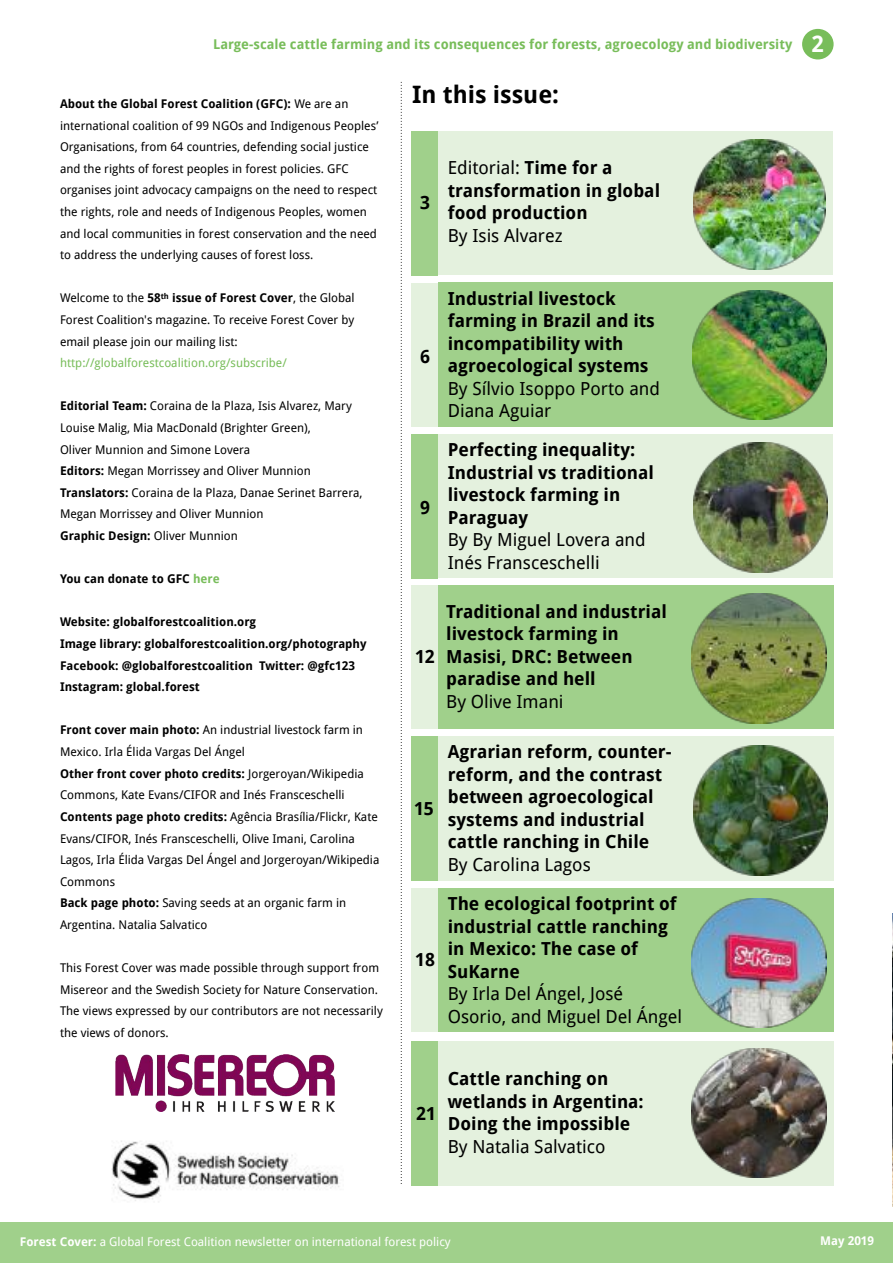
<style>
.page{position:relative;width:893px;height:1263px;background:#fff}
.page>*{position:absolute;margin:0;border:0;box-sizing:border-box;transform-origin:0 0}
.t1{font:700 24px "Droid Sans";color:#000}
.t2{font:700 18px/22.5px "Droid Sans";color:#000}
.t3{font:18px/22.5px "Droid Sans";color:#000}
.t4{font:700 13.5px "Droid Sans";color:#78bd5a}
.t5{font:12px/21.6px "Droid Sans";color:#000}
.t6{font:700 12px/21.6px "Droid Sans";color:#000}
.t7{font:12px "Droid Sans";color:#fff}
.t8{font:12px "Droid Sans";color:#78bd5a}
.t9{font:700 12px "Droid Sans";color:#fff}
.s1{font-size:22.5px;color:#fff}
.s2{font-weight:700}
.s3{color:#78bd5a}
.s4{font-weight:400}
</style>
<div class="page">
<div style="left:0;top:1223px;width:893px;height:40px;background:#a0d08b"></div>
<div style="left:411px;top:1041px;width:27px;height:144px;background:#a0d08b"></div>
<div style="left:411px;top:888px;width:27px;height:144px;background:#e4f1de"></div>
<div style="left:411px;top:736px;width:27px;height:145px;background:#a0d08b"></div>
<div style="left:412px;top:585px;width:26px;height:143px;background:#e4f1de"></div>
<div style="left:411px;top:434px;width:27px;height:145px;background:#a0d08b"></div>
<div style="left:411px;top:283px;width:27px;height:144px;background:#e4f1de"></div>
<div style="left:411px;top:131px;width:27px;height:145px;background:#a0d08b"></div>
<div style="left:438px;top:1041px;width:396px;height:144px;background:#e4f1de"></div>
<div style="left:802px;top:29px;width:32px;height:30px;background:#78bd5a;border-radius:50%"></div>
<svg style="left:401px;top:82px;width:1px;height:1102px"></svg>
<div style="left:438px;top:434px;width:394px;height:144px;background:#e4f1de"></div>
<div style="left:438px;top:888px;width:396px;height:144px;background:#a0d08b"></div>
<div style="left:438px;top:737px;width:396px;height:144px;background:#e4f1de"></div>
<div style="left:438px;top:283px;width:395px;height:144px;background:#a0d08b"></div>
<div style="left:438px;top:131px;width:394px;height:144px;background:#e4f1de"></div>
<img style="left:693px;top:140px;width:133px;height:129px">
<img style="left:693px;top:443px;width:134px;height:129px">
<img style="left:692px;top:290px;width:135px;height:130px">
<div style="left:438px;top:585px;width:396px;height:144px;background:#a0d08b"></div>
<img style="left:692px;top:898px;width:134px;height:130px">
<img style="left:693px;top:745px;width:134px;height:130px">
<img style="left:692px;top:594px;width:134px;height:129px">
<img style="left:692px;top:1048px;width:134px;height:130px">
<img style="left:892px;top:913px;width:1px;height:259px">
<hr style="left:892px;top:1172px;width:1px;height:35px;background:#78bd5a;opacity:.7">
<img style="left:116px;top:1055px;width:218px;height:56px">
<img style="left:111px;top:1140px;width:229px;height:62px">
<p class="t4" style="left:213px;top:36px;width:612px">Large-scale cattle farming and its consequences for forests, agroecology and biodiversity <span class="s1">2</span></p>
<p class="t5" style="left:60px;top:93px;width:320px"><span class="s2">About the Global Forest Coalition (GFC):</span> We are an international coalition of 99 NGOs and Indigenous Peoples’ Organisations, from 64 countries, defending social justice and the rights of forest peoples in forest policies. GFC organises joint advocacy campaigns on the need to respect the rights, role and needs of Indigenous Peoples, women and local communities in forest conservation and the need to address the underlying causes of forest loss.</p>
<p class="t5" style="left:60px;top:287px;width:296px;text-align:justify">Welcome to the <span class="s2">58</span><sup>th</sup> <span class="s2">issue of Forest Cover</span>, the Global Forest Coalition's magazine. To receive Forest Cover by email please join our mailing list:</p>
<p class="t8" style="left:60px;top:356px;width:228px">http://globalforestcoalition.org/subscribe/</p>
<p class="t5" style="left:60px;top:395px;width:304px"><span class="s2">Editorial Team:</span> Coraina de la Plaza, Isis Alvarez, Mary Louise Malig, Mia MacDonald (Brighter Green),<br>Oliver Munnion and Simone Lovera<br><span class="s2">Editors:</span> Megan Morrissey and Oliver Munnion <span class="s2">Translators:</span> Coraina de la Plaza, Danae Serinet Barrera, Megan Morrissey and Oliver Munnion<br><span class="s2">Graphic Design:</span> Oliver Munnion</p>
<p class="t6" style="left:60px;top:568px;width:161px">You can donate to GFC <span class="s3">here</span></p>
<p class="t6" style="left:60px;top:611px;width:308px">Website: globalforestcoalition.org<br>Image library: globalforestcoalition.org/photography Facebook: @globalforestcoalition Twitter: @gfc123<br>Instagram: global.forest</p>
<p class="t5" style="left:60px;top:719px;width:321px"><span class="s2">Front cover main photo:</span> An industrial livestock farm in Mexico. Irla Élida Vargas Del Ángel<br><span class="s2">Other front cover photo credits:</span> Jorgeroyan/Wikipedia Commons, Kate Evans/CIFOR and Inés Fransceschelli <span class="s2">Contents page photo credits:</span> Agência Brasília/Flickr, Kate Evans/CIFOR, Inés Fransceschelli, Olive Imani, Carolina Lagos, Irla Élida Vargas Del Ángel and Jorgeroyan/Wikipedia Commons<br><span class="s2">Back page photo:</span> Saving seeds at an organic farm in Argentina. Natalia Salvatico</p>
<p class="t5" style="left:60px;top:957px;width:324px">This Forest Cover was made possible through support from Misereor and the Swedish Society for Nature Conservation.<br>The views expressed by our contributors are not necessarily the views of donors.</p>
<h1 class="t1" style="left:412px;top:81px;width:148px">In this issue:</h1>
<h2 class="t2" style="left:420px;top:191px;width:11px">3</h2>
<h2 class="t2" style="left:448px;top:157px;width:214px"><span class="s4">Editorial:</span> Time for a transformation in global food production</h2>
<h2 class="t3" style="left:448px;top:224px;width:116px">By Isis Alvarez</h2>
<h2 class="t2" style="left:420px;top:345px;width:11px">6</h2>
<h2 class="t2" style="left:420px;top:496px;width:11px">9</h2>
<h2 class="t2" style="left:448px;top:287px;width:209px">Industrial livestock farming in Brazil and its incompatibility with agroecological systems</h2>
<h2 class="t3" style="left:448px;top:377px;width:214px">By Sílvio Isoppo Porto and<br>Diana Aguiar</h2>
<h2 class="t2" style="left:448px;top:439px;width:208px">Perfecting inequality:<br>Industrial vs traditional livestock farming in<br>Paraguay</h2>
<h2 class="t3" style="left:448px;top:529px;width:199px">By By Miguel Lovera and<br>Inés Fransceschelli</h2>
<h2 class="t2" style="left:415px;top:645px;width:21px">12</h2>
<h2 class="t2" style="left:446px;top:600px;width:222px">Traditional and industrial livestock farming in<br>Masisi, DRC: Between paradise and hell</h2>
<h2 class="t3" style="left:446px;top:690px;width:119px">By Olive Imani</h2>
<h2 class="t2" style="left:414px;top:798px;width:21px">15</h2>
<h2 class="t2" style="left:415px;top:948px;width:21px">18</h2>
<h2 class="t2" style="left:448px;top:740px;width:225px">Agrarian reform, counter&shy;reform, and the contrast between agroecological systems and industrial cattle ranching in Chile</h2>
<h2 class="t3" style="left:448px;top:853px;width:145px">By Carolina Lagos</h2>
<h2 class="t2" style="left:448px;top:893px;width:231px">The ecological footprint of industrial cattle ranching in Mexico: The case of<br>SuKarne</h2>
<h2 class="t3" style="left:448px;top:983px;width:236px">By Irla Del Ángel, José<br>Osorio, and Miguel Del Ángel</h2>
<h2 class="t2" style="left:416px;top:1102px;width:21px">21</h2>
<h2 class="t2" style="left:448px;top:1068px;width:197px">Cattle ranching on wetlands in Argentina:<br>Doing the impossible</h2>
<h2 class="t3" style="left:448px;top:1135px;width:159px">By Natalia Salvatico</h2>
<p class="t7" style="left:20px;top:1234px;width:432px"><span class="s2">Forest Cover:</span> a Global Forest Coalition newsletter on international forest policy</p>
<p class="t9" style="left:820px;top:1234px;width:55px">May 2019</p>
</div>
